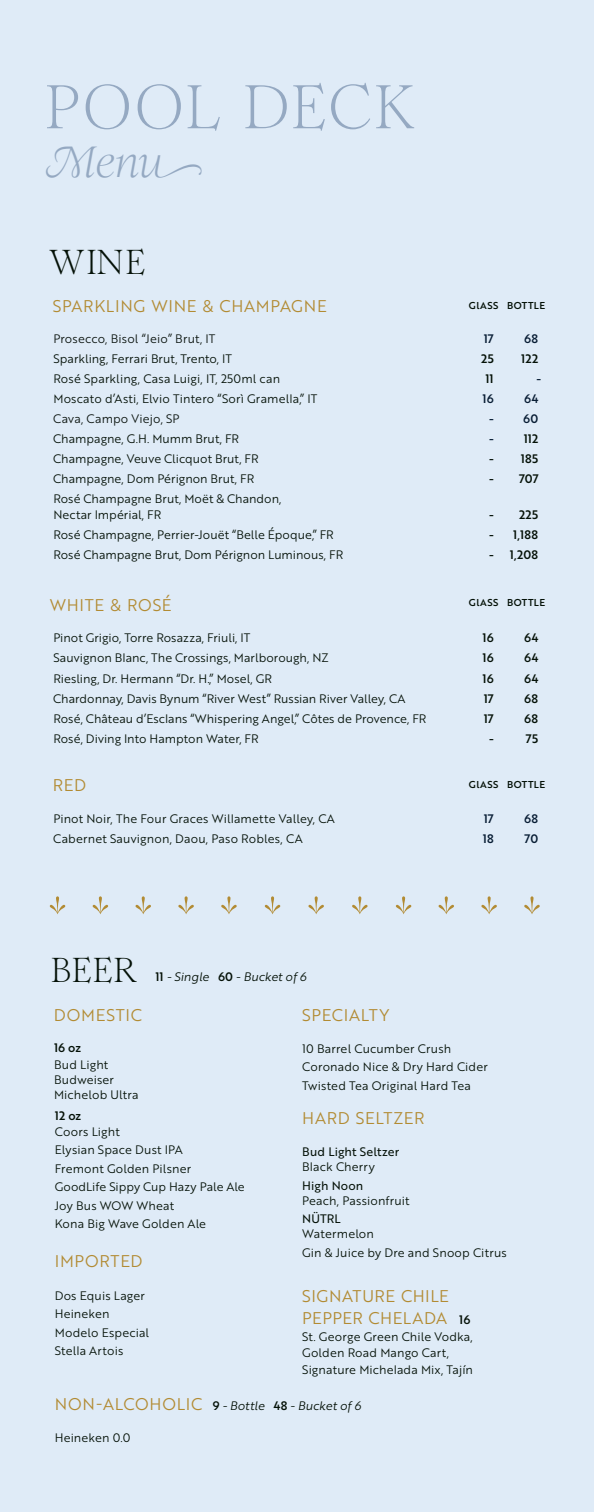
<style>
.page{position:relative;width:594px;height:1512px;background:#dfebf7}
.page>*{position:absolute;margin:0;border:0;box-sizing:border-box;transform-origin:0 0}
.Menu_Description{font:61.35px "Romie";letter-spacing:.05em;color:#95a9c2}
.Menu_Description-2{font:italic 43.5px "Romie";color:#95a9c2}
.Menu_Description-3{font:34.5px "Romie";letter-spacing:.05em;color:#041107}
.Menu_Description-4{font:16.5px/21.6px "Brother 1816 Book";letter-spacing:.04em;color:#b28b33}
.Menu_Description-5{font:12px/15px "Brother 1816 Book";letter-spacing:.01em;color:#041107}
.Menu_Description-6{font:12px "Brother 1816 Medium";letter-spacing:.005em;color:#041107}
.Menu_Description-7{font:12px "Brother 1816 Book Italic";color:#041107}
.Menu_Description-8{font:12px "Brother 1816 Book";letter-spacing:.01em;color:#0c1510}
.Menu_Description-9{font:12px/15px "Brother 1816 Regular";letter-spacing:.015em;color:#041107}
.Menu_Description-10{font:12px "Brother 1816 Medium";letter-spacing:.01em;color:#081d34}
.Menu_Description-11{font:9.75px "Brother 1816 Medium";letter-spacing:.05em;color:#041107}
.s1{font-family:"Brother 1816 Medium"}
.s2{font-family:"Brother 1816 Book"}
.s3{font-family:"Brother 1816 Regular"}
.s4{font-family:"Brother 1816 Medium";font-size:12px;color:#041107}
.s5{font-family:"Brother 1816 Book";font-size:16.5px;color:#b28b33}
</style>
<div class="page">
<svg style="left:50px;top:896px;width:15px;height:18px"></svg>
<svg style="left:93px;top:896px;width:15px;height:18px"></svg>
<svg style="left:136px;top:896px;width:15px;height:18px"></svg>
<svg style="left:221px;top:896px;width:16px;height:18px"></svg>
<svg style="left:265px;top:896px;width:15px;height:18px"></svg>
<svg style="left:178px;top:896px;width:16px;height:18px"></svg>
<svg style="left:308px;top:896px;width:16px;height:18px"></svg>
<svg style="left:352px;top:896px;width:16px;height:18px"></svg>
<svg style="left:396px;top:896px;width:15px;height:18px"></svg>
<svg style="left:439px;top:896px;width:15px;height:18px"></svg>
<svg style="left:481px;top:896px;width:16px;height:18px"></svg>
<svg style="left:524px;top:896px;width:16px;height:18px"></svg>
<p class="Menu_Description" style="left:45px;top:53px;width:371px">POOL DECK</p>
<p class="Menu_Description-2" style="left:46px;top:126px;width:158px">Menu</p>
<p class="Menu_Description-3" style="left:49px;top:232px;width:97px">WINE</p>
<p class="Menu_Description-4" style="left:53px;top:294px;width:276px">SPARKLING WINE &amp; CHAMPAGNE</p>
<p class="Menu_Description-11" style="left:469px;top:299px;width:78px">GlASS BOTTLE</p>
<p class="Menu_Description-8" style="left:53px;top:330px;width:164px">Prosecco, Bisol “Jeio” Brut, IT</p>
<p class="Menu_Description-10" style="left:484px;top:330px;width:12px">17</p>
<p class="Menu_Description-10" style="left:524px;top:330px;width:15px">68</p>
<p class="Menu_Description-5" style="left:53px;top:351px;width:180px">Sparkling, Ferrari Brut, Trento, IT</p>
<p class="Menu_Description-6" style="left:481px;top:350px;width:14px">25</p>
<p class="Menu_Description-6" style="left:521px;top:350px;width:19px">122</p>
<p class="Menu_Description-5" style="left:53px;top:371px;width:228px">Rosé Sparkling, Casa Luigi, IT, 250ml can</p>
<p class="Menu_Description-6" style="left:486px;top:370px;width:10px">11</p>
<p class="Menu_Description-10" style="left:536px;top:370px;width:6px">-</p>
<p class="Menu_Description-5" style="left:53px;top:391px;width:265px">Moscato d’Asti, Elvio Tintero “Sorì Gramella,” IT</p>
<p class="Menu_Description-10" style="left:483px;top:390px;width:13px">16</p>
<p class="Menu_Description-10" style="left:524px;top:390px;width:16px">64</p>
<p class="Menu_Description-8" style="left:53px;top:410px;width:128px">Cava, Campo Viejo, SP</p>
<p class="Menu_Description-10" style="left:489px;top:410px;width:6px">-</p>
<p class="Menu_Description-10" style="left:523px;top:410px;width:17px">60</p>
<p class="Menu_Description-5" style="left:53px;top:431px;width:187px">Champagne, G.H. Mumm Brut, FR</p>
<p class="Menu_Description-10" style="left:489px;top:430px;width:6px">-</p>
<p class="Menu_Description-6" style="left:524px;top:430px;width:16px">112</p>
<p class="Menu_Description-5" style="left:53px;top:451px;width:207px">Champagne, Veuve Clicquot Brut, FR</p>
<p class="Menu_Description-6" style="left:489px;top:450px;width:51px">- 185</p>
<p class="Menu_Description-5" style="left:53px;top:471px;width:202px">Champagne, Dom Pérignon Brut, FR</p>
<p class="Menu_Description-6" style="left:489px;top:470px;width:51px">- 707</p>
<p class="Menu_Description-5" style="left:53px;top:490px;width:230px;line-height:16.5px">Rosé Champagne Brut, Moët &amp; Chandon,<br>Nectar Impérial, FR</p>
<p class="Menu_Description-6" style="left:489px;top:506px;width:51px">- 225</p>
<p class="Menu_Description-5" style="left:53px;top:527px;width:282px">Rosé Champagne, Perrier-Jouët “Belle Époque,” FR</p>
<p class="Menu_Description-6" style="left:489px;top:526px;width:51px">- 1,188</p>
<p class="Menu_Description-5" style="left:53px;top:547px;width:291px">Rosé Champagne Brut, Dom Pérignon Luminous, FR</p>
<p class="Menu_Description-6" style="left:489px;top:546px;width:51px">- 1,208</p>
<p class="Menu_Description-4" style="left:50px;top:593px;width:123px">WHITE &amp; ROSÉ</p>
<p class="Menu_Description-11" style="left:469px;top:595px;width:78px">GlASS BOTTLE</p>
<p class="Menu_Description-5" style="left:53px;top:630px;width:199px">Pinot Grigio, Torre Rosazza, Friuli, IT</p>
<p class="Menu_Description-6" style="left:483px;top:629px;width:13px">16</p>
<p class="Menu_Description-6" style="left:524px;top:629px;width:16px">64</p>
<p class="Menu_Description-5" style="left:53px;top:650px;width:277px">Sauvignon Blanc, The Crossings, Marlborough, NZ</p>
<p class="Menu_Description-6" style="left:483px;top:649px;width:13px">16</p>
<p class="Menu_Description-6" style="left:524px;top:649px;width:16px">64</p>
<p class="Menu_Description-5" style="left:53px;top:670px;width:220px">Riesling, Dr. Hermann “Dr. H.,” Mosel, GR</p>
<p class="Menu_Description-6" style="left:483px;top:669px;width:13px">16</p>
<p class="Menu_Description-6" style="left:524px;top:669px;width:16px">64</p>
<p class="Menu_Description-5" style="left:53px;top:690px;width:354px">Chardonnay, Davis Bynum “River West” Russian River Valley, CA</p>
<p class="Menu_Description-6" style="left:484px;top:689px;width:12px">17</p>
<p class="Menu_Description-6" style="left:524px;top:689px;width:15px">68</p>
<p class="Menu_Description-5" style="left:53px;top:710px;width:375px">Rosé, Château d’Esclans “Whispering Angel,” Côtes de Provence, FR</p>
<p class="Menu_Description-6" style="left:484px;top:709px;width:12px">17</p>
<p class="Menu_Description-6" style="left:524px;top:709px;width:15px">68</p>
<p class="Menu_Description-5" style="left:53px;top:730px;width:207px">Rosé, Diving Into Hampton Water, FR</p>
<p class="Menu_Description-6" style="left:489px;top:729px;width:6px">-</p>
<p class="Menu_Description-6" style="left:526px;top:729px;width:14px">75</p>
<p class="Menu_Description-4" style="left:53px;top:774px;width:35px">RED</p>
<p class="Menu_Description-11" style="left:469px;top:777px;width:78px">GlASS BOTTLE</p>
<p class="Menu_Description-5" style="left:53px;top:810px;width:283px">Pinot Noir, The Four Graces Willamette Valley, CA</p>
<p class="Menu_Description-10" style="left:484px;top:809px;width:12px">17</p>
<p class="Menu_Description-10" style="left:524px;top:809px;width:15px">68</p>
<p class="Menu_Description-5" style="left:53px;top:830px;width:251px">Cabernet Sauvignon, Daou, Paso Robles, CA</p>
<p class="Menu_Description-10" style="left:483px;top:829px;width:12px">18</p>
<p class="Menu_Description-10" style="left:525px;top:829px;width:15px">70</p>
<p class="Menu_Description-3" style="left:51px;top:940px;width:87px">BEER</p>
<p class="Menu_Description-7" style="left:156px;top:967px;width:152px"><span class="s1">11</span> - Single <span class="s1">60</span> - Bucket of 6</p>
<p class="Menu_Description-4" style="left:54px;top:1004px;width:90px">DOMESTIC</p>
<p class="Menu_Description-4" style="left:302px;top:1004px;width:89px">SPECIALTY</p>
<p class="Menu_Description-5" style="left:302px;top:1040px;width:150px">10 Barrel Cucumber Crush</p>
<p class="Menu_Description-5" style="left:302px;top:1059px;width:187px">Coronado Nice &amp; Dry Hard Cider</p>
<p class="Menu_Description-5" style="left:302px;top:1077px;width:170px">Twisted Tea Original Hard Tea</p>
<p class="Menu_Description-6" style="left:54px;top:1039px;width:29px">16 oz</p>
<p class="Menu_Description-5" style="left:54px;top:1056px;width:86px">Bud Light<br>Budweiser<br>Michelob Ultra</p>
<p class="Menu_Description-6" style="left:55px;top:1107px;width:28px">12 oz</p>
<p class="Menu_Description-5" style="left:55px;top:1124px;width:66px">Coors Light</p>
<p class="Menu_Description-5" style="left:55px;top:1142px;width:129px">Elysian Space Dust IPA</p>
<p class="Menu_Description-5" style="left:55px;top:1161px;width:138px">Fremont Golden Pilsner</p>
<p class="Menu_Description-5" style="left:55px;top:1179px;width:191px">GoodLife Sippy Cup Hazy Pale Ale</p>
<p class="Menu_Description-5" style="left:55px;top:1198px;width:121px">Joy Bus WOW Wheat</p>
<p class="Menu_Description-5" style="left:55px;top:1216px;width:153px">Kona Big Wave Golden Ale</p>
<p class="Menu_Description-4" style="left:302px;top:1107px;width:124px">HARD SELTZER</p>
<p class="Menu_Description-9" style="left:302px;top:1144px;width:99px">Bud Light Seltzer<br><span class="s2">Black Cherry</span></p>
<p class="Menu_Description-5" style="left:302px;top:1178px;width:109px"><span class="s3">High Noon<br></span>Peach, Passionfruit</p>
<p class="Menu_Description-5" style="left:302px;top:1211px;width:73px"><span class="s3">NÜTRL<br></span>Watermelon</p>
<p class="Menu_Description-5" style="left:302px;top:1245px;width:206px">Gin &amp; Juice by Dre and Snoop Citrus</p>
<p class="Menu_Description-4" style="left:55px;top:1250px;width:89px">IMPORTED</p>
<p class="Menu_Description-5" style="left:55px;top:1288px;width:92px">Dos Equis Lager</p>
<p class="Menu_Description-5" style="left:55px;top:1306px;width:56px">Heineken</p>
<p class="Menu_Description-5" style="left:55px;top:1325px;width:96px">Modelo Especial</p>
<p class="Menu_Description-5" style="left:55px;top:1343px;width:70px">Stella Artois</p>
<p class="Menu_Description-4" style="left:302px;top:1285px;width:170px">SIGNATURE CHILE<br>PEPPER CHELADA <span class="s4">16</span></p>
<p class="Menu_Description-5" style="left:302px;top:1328px;width:172px;line-height:16.5px">St. George Green Chile Vodka,<br>Golden Road Mango Cart,<br>Signature Michelada Mix, Tajín</p>
<p class="Menu_Description-7" style="left:55px;top:1397px;width:308px"><span class="s5">NON-ALCOHOLIC</span> <span class="s1">9</span> - Bottle <span class="s1">48</span> - Bucket of 6</p>
<p class="Menu_Description-5" style="left:55px;top:1430px;width:77px">Heineken 0.0</p>
</div>
